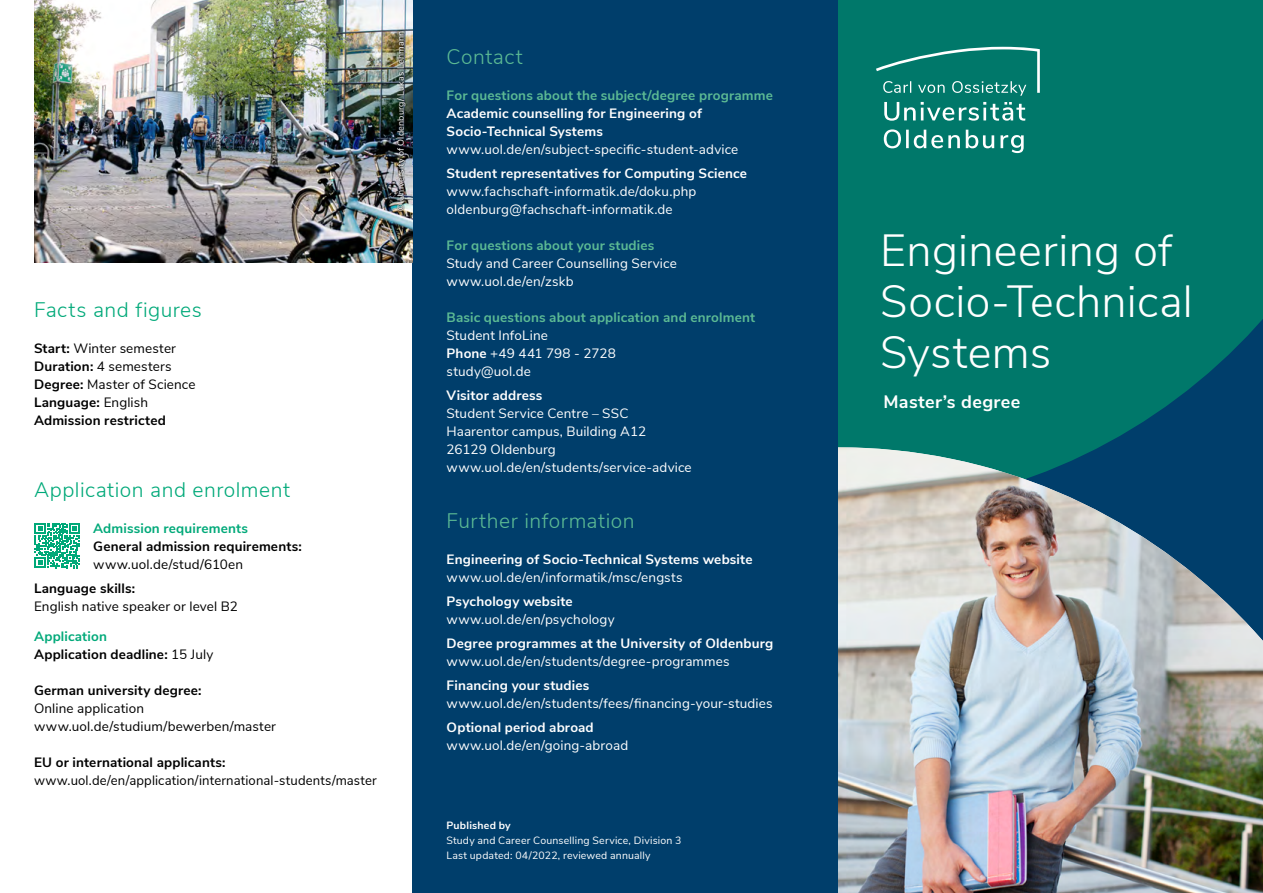
<style>
.page{position:relative;width:1263px;height:893px;background:#fff}
.page>*{position:absolute;margin:0;border:0;box-sizing:border-box;transform-origin:0 0}
.t1{font:300 45px/51px "Nunito Sans";letter-spacing:.005em;color:#fff}
.t2{font:300 21px "Nunito Sans";letter-spacing:.025em;color:#00a979}
.t3{font:300 21px "Nunito Sans";letter-spacing:.025em;color:#5cba94}
.t4{font:700 18px "Nunito Sans";letter-spacing:.02em;color:#fff}
.t5{font:13.5px/18px "Nunito Sans";letter-spacing:.01em;color:#fff}
.t6{font:700 13.5px/18px "Nunito Sans";letter-spacing:.01em;color:#fff}
.t7{font:700 13.5px/18px "Nunito Sans";letter-spacing:.01em;color:#000}
.t8{font:13.5px/18px "Nunito Sans";letter-spacing:.01em;color:#000}
.t9{font:700 13.5px "Nunito Sans";letter-spacing:.01em;color:#5cba94}
.t10{font:700 13.5px "Nunito Sans";letter-spacing:.01em;color:#00a979}
.t11{font:10.5px/15px "Nunito Sans";letter-spacing:.02em;color:#fff}
.t12{font:700 10.5px "Nunito Sans";letter-spacing:.02em;color:#fff}
.t13{font:9px "Nunito Sans";letter-spacing:.025em;color:#fff}
.s1{font-weight:400}
.s2{color:#00a979}
.s3{font-weight:700}
</style>
<div class="page">
<div style="left:838px;top:0;width:425px;height:447px;background:#00786a"></div>
<img style="left:838px;top:448px;width:425px;height:445px">
<svg style="left:884px;top:129px;width:140px;height:24px;background:#3b978c"></svg>
<svg style="left:884px;top:102px;width:141px;height:19px"></svg>
<svg style="left:876px;top:47px;width:164px;height:49px;background:#1d877a"></svg>
<div style="left:412px;top:0;width:426px;height:893px;background:#003e6b"></div>
<img style="left:34px;top:0;width:378px;height:263px">
<img style="left:396px;top:30px;width:10px;height:182px">
<svg style="left:35px;top:523px;width:45px;height:45px"></svg>
<p class="t13" style="left:394px;top:211px;width:182px;rotate:-90deg">© University of Oldenburg/ Lukas Lehmann</p>
<h2 class="t2" style="left:34px;top:294px;width:169px">Facts and figures</h2>
<p class="t7" style="left:34px;top:338px;width:163px">Start: <span class="s1">Winter semester<br></span>Duration: <span class="s1">4 semesters<br></span>Degree: <span class="s1">Master of Science<br></span>Language: <span class="s1">English<br></span>Admission restricted</p>
<h2 class="t2" style="left:34px;top:474px;width:257px">Application and enrolment</h2>
<p class="t10" style="left:93px;top:518px;width:156px">Admission requirements</p>
<p class="t7" style="left:93px;top:536px;width:210px">General admission requirements:</p>
<p class="t8" style="left:93px;top:554px;width:151px">www.uol.de/stud/610en</p>
<p class="t7" style="left:34px;top:578px;width:103px">Language skills:</p>
<p class="t8" style="left:34px;top:596px;width:205px">English native speaker or level B2</p>
<p class="t7" style="left:34px;top:626px;width:181px"><span class="s2">Application<br></span>Application deadline: <span class="s1">15 July</span></p>
<p class="t7" style="left:34px;top:680px;width:169px">German university degree:</p>
<p class="t8" style="left:34px;top:698px;width:243px">Online application www.uol.de/studium/bewerben/master</p>
<p class="t7" style="left:34px;top:752px;width:193px">EU or international applicants:</p>
<p class="t8" style="left:34px;top:770px;width:344px">www.uol.de/en/application/international-students/master</p>
<h2 class="t3" style="left:447px;top:42px;width:77px">Contact</h2>
<p class="t9" style="left:447px;top:86px;width:328px">For questions about the subject/degree programme</p>
<p class="t6" style="left:447px;top:104px;width:257px">Academic counselling for Engineering of<br>Socio-Technical Systems</p>
<p class="t5" style="left:447px;top:140px;width:293px">www.uol.de/en/subject-specific-student-advice</p>
<p class="t6" style="left:447px;top:164px;width:302px">Student representatives for Computing Science</p>
<p class="t5" style="left:447px;top:182px;width:251px">www.fachschaft-informatik.de/doku.php oldenburg@fachschaft-informatik.de</p>
<p class="t9" style="left:447px;top:236px;width:209px">For questions about your studies</p>
<p class="t5" style="left:447px;top:254px;width:232px">Study and Career Counselling Service www.uol.de/en/zskb</p>
<p class="t9" style="left:447px;top:308px;width:310px">Basic questions about application and enrolment</p>
<p class="t5" style="left:447px;top:326px;width:171px">Student InfoLine<br><span class="s3">Phone</span> +49 441 798 - 2728 study@uol.de</p>
<p class="t6" style="left:447px;top:386px;width:97px">Visitor address</p>
<p class="t5" style="left:447px;top:404px;width:247px">Student Service Centre – SSC<br>Haarentor campus, Building A12<br>26129 Oldenburg www.uol.de/en/students/service-advice</p>
<h2 class="t3" style="left:447px;top:505px;width:190px">Further information</h2>
<p class="t6" style="left:447px;top:549px;width:307px">Engineering of Socio-Technical Systems website</p>
<p class="t5" style="left:447px;top:567px;width:238px">www.uol.de/en/informatik/msc/engsts</p>
<p class="t6" style="left:447px;top:591px;width:128px">Psychology website</p>
<p class="t5" style="left:447px;top:609px;width:170px">www.uol.de/en/psychology</p>
<p class="t6" style="left:447px;top:633px;width:328px">Degree programmes at the University of Oldenburg</p>
<p class="t5" style="left:447px;top:651px;width:285px">www.uol.de/en/students/degree-programmes</p>
<p class="t6" style="left:447px;top:675px;width:144px">Financing your studies</p>
<p class="t5" style="left:447px;top:693px;width:327px">www.uol.de/en/students/fees/financing-your-studies</p>
<p class="t6" style="left:447px;top:717px;width:149px">Optional period abroad</p>
<p class="t5" style="left:447px;top:735px;width:183px">www.uol.de/en/going-abroad</p>
<p class="t12" style="left:446px;top:818px;width:66px">Published by</p>
<p class="t11" style="left:446px;top:832px;width:236px">Study and Career Counselling Service, Division 3<br>Last updated: 04/2022, reviewed annually</p>
<h1 class="t1" style="left:880px;top:222px;width:314px">Engineering of<br>Socio-Technical<br>Systems</h1>
<h3 class="t4" style="left:883px;top:389px;width:138px">Master’s degree</h3>
</div>
